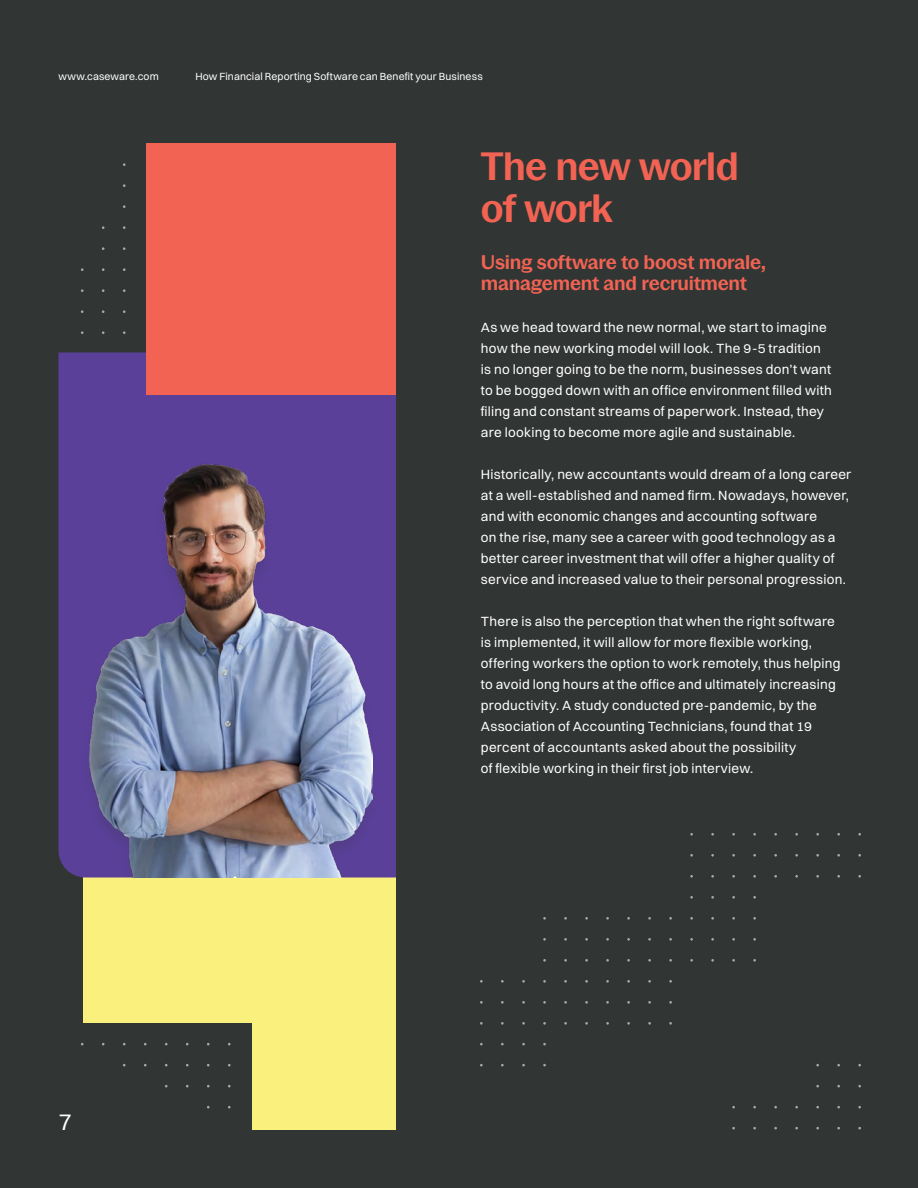
<style>
.page{position:relative;width:918px;height:1188px;background:#313533}
.page>*{position:absolute;margin:0;border:0;box-sizing:border-box;transform-origin:0 0}
.t1{font:600 39px/42px "Pastiche Grotesque";letter-spacing:-.025em;color:#f26354}
.t2{font:24px "Switzer";color:#fff}
.t3{font:600 19.5px/21px "Pastiche Grotesque";letter-spacing:-.01em;color:#f26354}
.t4{font:13.5px/21px "Switzer";letter-spacing:.02em;color:#fff}
.t5{font:10.5px "Switzer";letter-spacing:.01em;color:#fff}
</style>
<div class="page">
<div style="left:84px;top:864px;width:187px;height:158px;background:#faf07d"></div>
<div style="left:253px;top:864px;width:143px;height:265px;background:#faf07d"></div>
<div style="left:59px;top:353px;width:337px;height:525px;background:#5a4099"></div>
<div style="left:81px;top:466px;width:299px;height:412px;background:#5a4099"></div>
<img style="left:89px;top:463px;width:283px;height:415px">
<div style="left:147px;top:143px;width:249px;height:252px;background:#f26354"></div>
<p class="t5" style="left:58px;top:70px;width:102px">www.caseware.com</p>
<p class="t5" style="left:196px;top:70px;width:289px">How Financial Reporting Software can Benefit your Business</p>
<h2 class="t2" style="left:59px;top:1107px;width:15px">7</h2>
<h1 class="t1" style="left:481px;top:142px;width:260px">The new world of work</h1>
<h3 class="t3" style="left:481px;top:249px;width:287px">Using software to boost morale, management and recruitment</h3>
<p class="t4" style="left:481px;top:316px;width:352px">As we head toward the new normal, we start to imagine how the new working model will look. The 9-5 tradition is no longer going to be the norm, businesses don’t want to be bogged down with an office environment filled with filing and constant streams of paperwork. Instead, they are looking to become more agile and sustainable.</p>
<p class="t4" style="left:481px;top:463px;width:372px">Historically, new accountants would dream of a long career at a well-established and named firm. Nowadays, however, and with economic changes and accounting software<br>on the rise, many see a career with good technology as a better career investment that will offer a higher quality of service and increased value to their personal progression.</p>
<p class="t4" style="left:481px;top:610px;width:361px">There is also the perception that when the right software is implemented, it will allow for more flexible working, offering workers the option to work remotely, thus helping to avoid long hours at the office and ultimately increasing productivity. A study conducted pre-pandemic, by the Association of Accounting Technicians, found that 19 percent of accountants asked about the possibility<br>of flexible working in their first job interview.</p>
</div>
